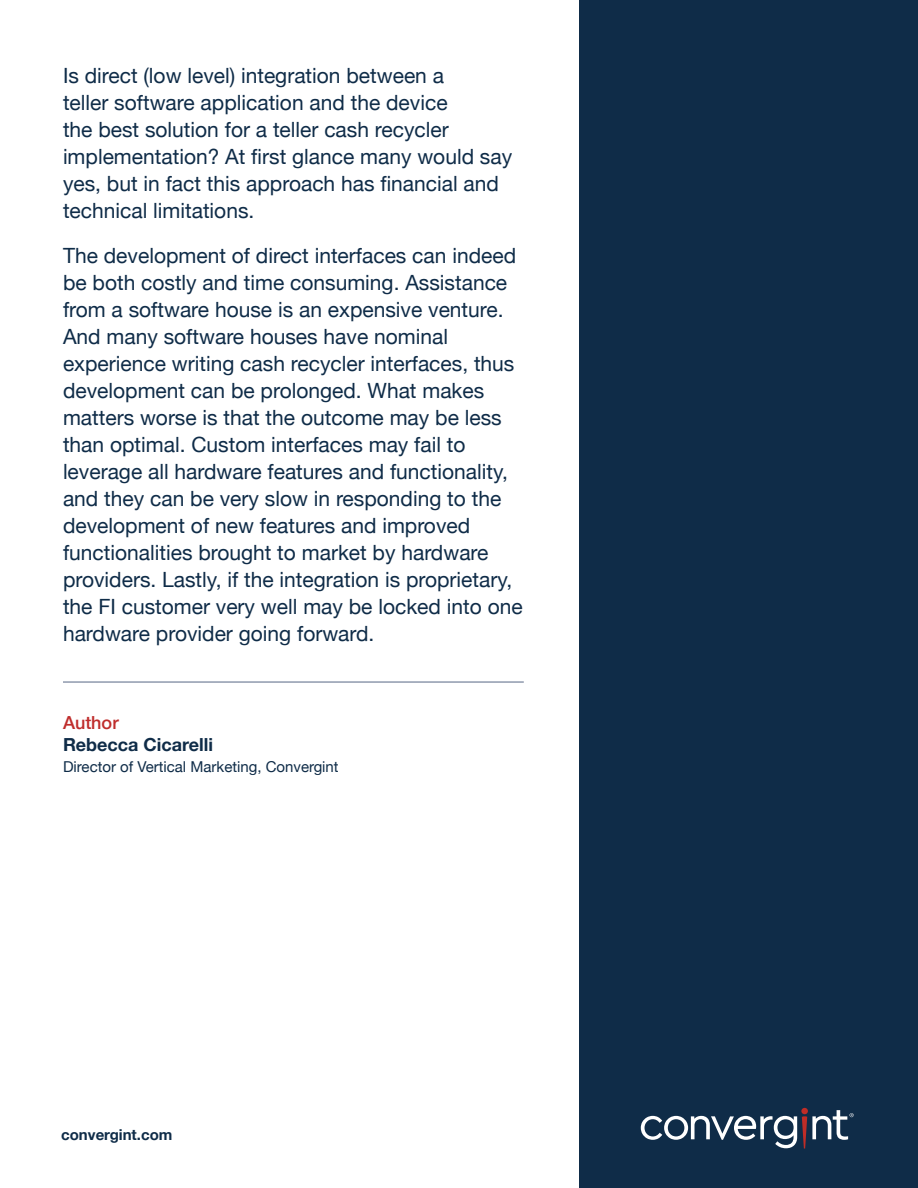
<style>
.page{position:relative;width:918px;height:1188px;background:#fff}
.page>*{position:absolute;margin:0;border:0;box-sizing:border-box;transform-origin:0 0}
.t1{font:21px/27px "Helvetica Neue";color:#0f2c48}
.t2{font:700 18px "Helvetica Neue";color:#0f2c48}
.t3{font:500 18px "Helvetica Neue";color:#bf2d2c}
.t4{font:15px "Helvetica Neue";color:#0f2c48}
.t5{font:700 15px "Helvetica Neue";color:#0f2c48}
</style>
<div class="page">
<div style="left:580px;top:0;width:338px;height:1188px;background:#0f2c48"></div>
<svg style="left:641px;top:1108px;width:213px;height:41px"></svg>
<hr style="left:63px;top:681px;width:461px;height:2px;background:#8f99ad">
<p class="t1" style="left:63px;top:63px;width:451px">Is direct (low level) integration between a<br>teller software application and the device<br>the best solution for a teller cash recycler implementation? At first glance many would say yes, but in fact this approach has financial and technical limitations.</p>
<p class="t1" style="left:63px;top:243px;width:461px">The development of direct interfaces can indeed be both costly and time consuming. Assistance from a software house is an expensive venture.<br>And many software houses have nominal experience writing cash recycler interfaces, thus development can be prolonged. What makes matters worse is that the outcome may be less than optimal. Custom interfaces may fail to leverage all hardware features and functionality, and they can be very slow in responding to the development of new features and improved functionalities brought to market by hardware providers. Lastly, if the integration is proprietary, the FI customer very well may be locked into one hardware provider going forward.</p>
<p class="t3" style="left:63px;top:709px;width:57px">Author</p>
<p class="t2" style="left:63px;top:731px;width:152px">Rebecca Cicarelli</p>
<p class="t4" style="left:63px;top:756px;width:277px">Director of Vertical Marketing, Convergint</p>
<p class="t5" style="left:61px;top:1123px;width:113px">convergint.com</p>
</div>
